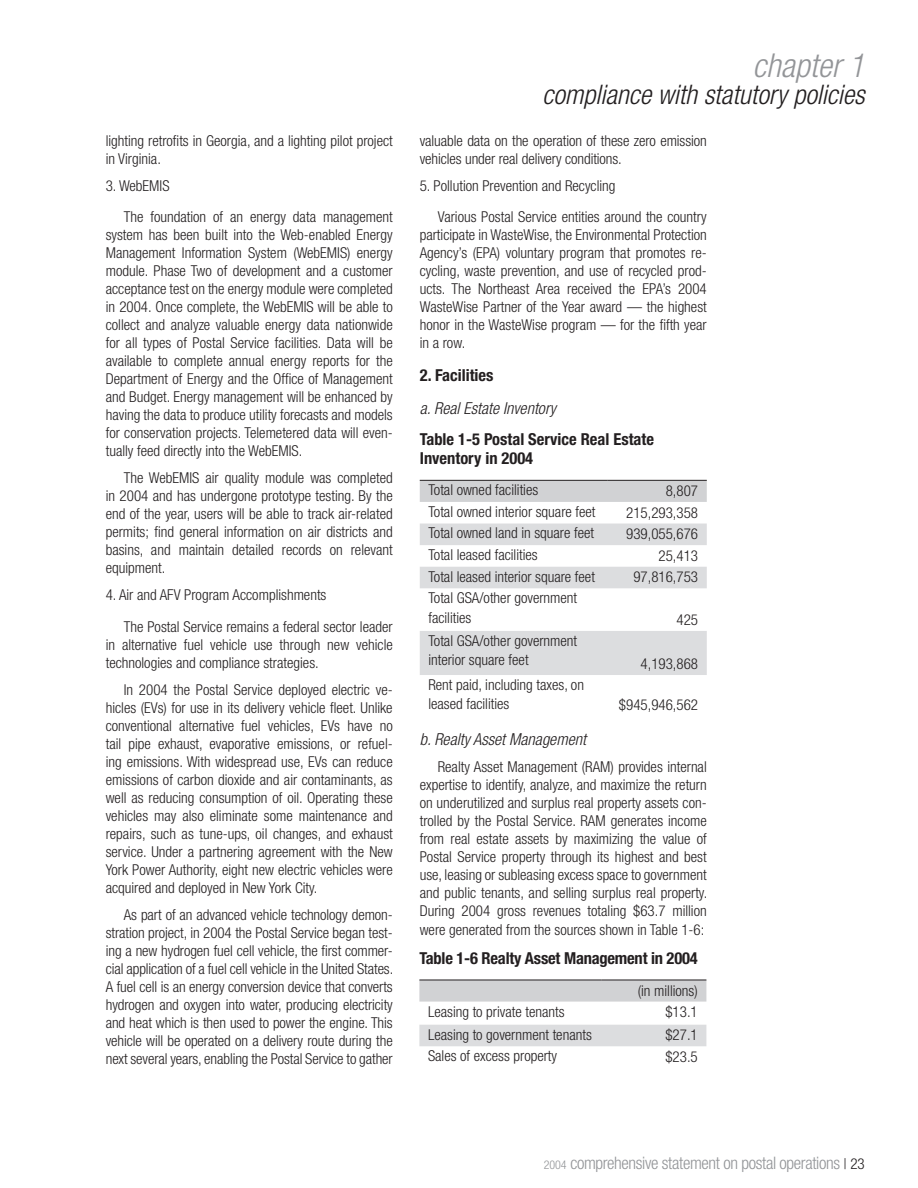
<style>
.page{position:relative;width:918px;height:1188px;background:#fff}
.page>*{position:absolute;margin:0;border:0;box-sizing:border-box;transform-origin:0 0}
.t1{font:italic 300 condensed 33px "Helvetica Neue";color:#939598}
.t2{font:italic 300 condensed 27px "Helvetica Neue";color:#231f20}
.t3{font:300 condensed 17.25px "Helvetica Neue";letter-spacing:-.02em;color:#939598}
.t4{font:700 condensed 16.5px/19.5px "Helvetica Neue";color:#231f20}
.t5{font:italic 300 condensed 16.5px "Helvetica Neue";color:#231f20}
.t6{font:300 condensed 15px/18px "Helvetica Neue";color:#231f20}
.s1{font-size:12px}
.s2{font-size:15px;color:#231f20}
</style>
<div class="page">
<div style="left:420px;top:481px;width:287px;height:21px;background:#d1d2d4"></div>
<svg style="left:420px;top:524px;width:287px;height:151px"></svg>
<hr style="left:420px;top:480px;width:188px;height:1px;background:#231f20">
<hr style="left:608px;top:480px;width:99px;height:1px;background:#231f20">
<div style="left:419px;top:981px;width:287px;height:21px;background:#d1d2d4"></div>
<div style="left:419px;top:1025px;width:287px;height:21px;background:#dcdddf"></div>
<hr style="left:419px;top:980px;width:182px;height:1px;background:#231f20">
<hr style="left:601px;top:980px;width:105px;height:1px;background:#231f20">
<p class="t6" style="left:106px;top:131px;width:289px">lighting retrofits in Georgia, and a lighting pilot project in Virginia.</p>
<p class="t6" style="left:124px;top:169px;width:271px;line-height:31.5px;text-indent:-18px">3. WebEMIS<br>The foundation of an energy data management</p>
<p class="t6" style="left:106px;top:226px;width:289px;text-align:justify">system has been built into the Web-enabled Energy Management Information System (WebEMIS) energy module. Phase Two of development and a customer acceptance test on the energy module were completed in 2004. Once complete, the WebEMIS will be able to collect and analyze valuable energy data nationwide for all types of Postal Service facilities. Data will be available to complete annual energy reports for the Department of Energy and the Office of Management and Budget. Energy management will be enhanced by having the data to produce utility forecasts and models for conservation projects. Telemetered data will even&shy;tually feed directly into the WebEMIS.</p>
<p class="t6" style="left:106px;top:469px;width:289px;text-align:justify;text-indent:18px">The WebEMIS air quality module was completed in 2004 and has undergone prototype testing. By the end of the year, users will be able to track air-related permits; find general information on air districts and basins, and maintain detailed records on relevant equipment.</p>
<p class="t6" style="left:124px;top:579px;width:270px;line-height:31.5px;text-indent:-18px">4. Air and AFV Program Accomplishments<br>The Postal Service remains a federal sector leader</p>
<p class="t6" style="left:106px;top:635px;width:289px">in alternative fuel vehicle use through new vehicle technologies and compliance strategies.</p>
<p class="t6" style="left:106px;top:680px;width:289px;text-align:justify;text-indent:18px">In 2004 the Postal Service deployed electric ve&shy;hicles (EVs) for use in its delivery vehicle fleet. Unlike conventional alternative fuel vehicles, EVs have no tail pipe exhaust, evaporative emissions, or refuel&shy;ing emissions. With widespread use, EVs can reduce emissions of carbon dioxide and air contaminants, as well as reducing consumption of oil. Operating these vehicles may also eliminate some maintenance and repairs, such as tune-ups, oil changes, and exhaust service. Under a partnering agreement with the New York Power Authority, eight new electric vehicles were acquired and deployed in New York City.</p>
<p class="t6" style="left:106px;top:905px;width:289px;text-align:justify;text-indent:18px">As part of an advanced vehicle technology demon&shy;stration project, in 2004 the Postal Service began test&shy;ing a new hydrogen fuel cell vehicle, the first commer&shy;cial application of a fuel cell vehicle in the United States.<br>A fuel cell is an energy conversion device that converts hydrogen and oxygen into water, producing electricity and heat which is then used to power the engine. This vehicle will be operated on a delivery route during the next several years, enabling the Postal Service to gather</p>
<h1 class="t1" style="left:753px;top:46px;width:113px">chapter 1</h1>
<h2 class="t2" style="left:542px;top:79px;width:324px">compliance with statutory policies</h2>
<p class="t6" style="left:420px;top:131px;width:289px">valuable data on the operation of these zero emission vehicles under real delivery conditions.</p>
<p class="t6" style="left:438px;top:169px;width:271px;line-height:31.5px;text-indent:-18px">5. Pollution Prevention and Recycling<br>Various Postal Service entities around the country</p>
<p class="t6" style="left:420px;top:226px;width:289px;text-align:justify">participate in WasteWise, the Environmental Protection Agency’s (EPA) voluntary program that promotes re&shy;cycling, waste prevention, and use of recycled prod&shy;ucts. The Northeast Area received the EPA’s 2004<br>WasteWise Partner of the Year award — the highest honor in the WasteWise program — for the fifth year in a row.</p>
<p class="t4" style="left:420px;top:365px;width:75px">2. Facilities</p>
<p class="t5" style="left:420px;top:399px;width:138px">a. Real Estate Inventory</p>
<p class="t4" style="left:420px;top:429px;width:236px">Table 1-5 Postal Service Real Estate<br>Inventory in 2004</p>
<p class="t6" style="left:428px;top:481px;width:111px">Total owned facilities</p>
<p class="t6" style="left:666px;top:482px;width:34px">8,807</p>
<p class="t6" style="left:428px;top:502px;width:169px">Total owned interior square feet</p>
<p class="t6" style="left:626px;top:503px;width:73px">215,293,358</p>
<p class="t6" style="left:428px;top:524px;width:167px">Total owned land in square feet</p>
<p class="t6" style="left:626px;top:525px;width:73px">939,055,676</p>
<p class="t6" style="left:428px;top:546px;width:111px">Total leased facilities</p>
<p class="t6" style="left:659px;top:546px;width:41px">25,413</p>
<p class="t6" style="left:428px;top:567px;width:168px">Total leased interior square feet</p>
<p class="t6" style="left:633px;top:568px;width:66px">97,816,753</p>
<p class="t6" style="left:428px;top:588px;width:150px;line-height:19.5px">Total GSA/other government facilities</p>
<p class="t6" style="left:677px;top:611px;width:23px">425</p>
<p class="t6" style="left:428px;top:631px;width:150px;line-height:19.5px">Total GSA/other government interior square feet</p>
<p class="t6" style="left:428px;top:675px;width:157px;line-height:19.5px">Rent paid, including taxes, on leased facilities</p>
<p class="t6" style="left:641px;top:655px;width:59px">4,193,868</p>
<p class="t6" style="left:619px;top:696px;width:81px">$945,946,562</p>
<p class="t5" style="left:420px;top:730px;width:168px">b. Realty Asset Management</p>
<p class="t6" style="left:420px;top:758px;width:289px;text-align:justify;text-indent:18px">Realty Asset Management (RAM) provides internal expertise to identify, analyze, and maximize the return on underutilized and surplus real property assets con&shy;trolled by the Postal Service. RAM generates income from real estate assets by maximizing the value of Postal Service property through its highest and best use, leasing or subleasing excess space to government and public tenants, and selling surplus real property.<br>During 2004 gross revenues totaling $63.7 million</p>
<p class="t6" style="left:420px;top:921px;width:286px">were generated from the sources shown in Table 1-6:</p>
<p class="t4" style="left:419px;top:948px;width:280px">Table 1-6 Realty Asset Management in 2004</p>
<p class="t6" style="left:638px;top:981px;width:61px">(in millions)</p>
<p class="t6" style="left:428px;top:1002px;width:138px">Leasing to private tenants</p>
<p class="t6" style="left:665px;top:1002px;width:34px">$13.1</p>
<p class="t6" style="left:428px;top:1025px;width:165px">Leasing to government tenants</p>
<p class="t6" style="left:665px;top:1026px;width:34px">$27.1</p>
<p class="t6" style="left:428px;top:1047px;width:131px">Sales of excess property</p>
<p class="t6" style="left:665px;top:1047px;width:34px">$23.5</p>
<p class="t3" style="left:544px;top:1153px;width:323px"><span class="s1">2004</span> comprehensive statement on postal operations <span class="s2">| 23</span></p>
</div>
